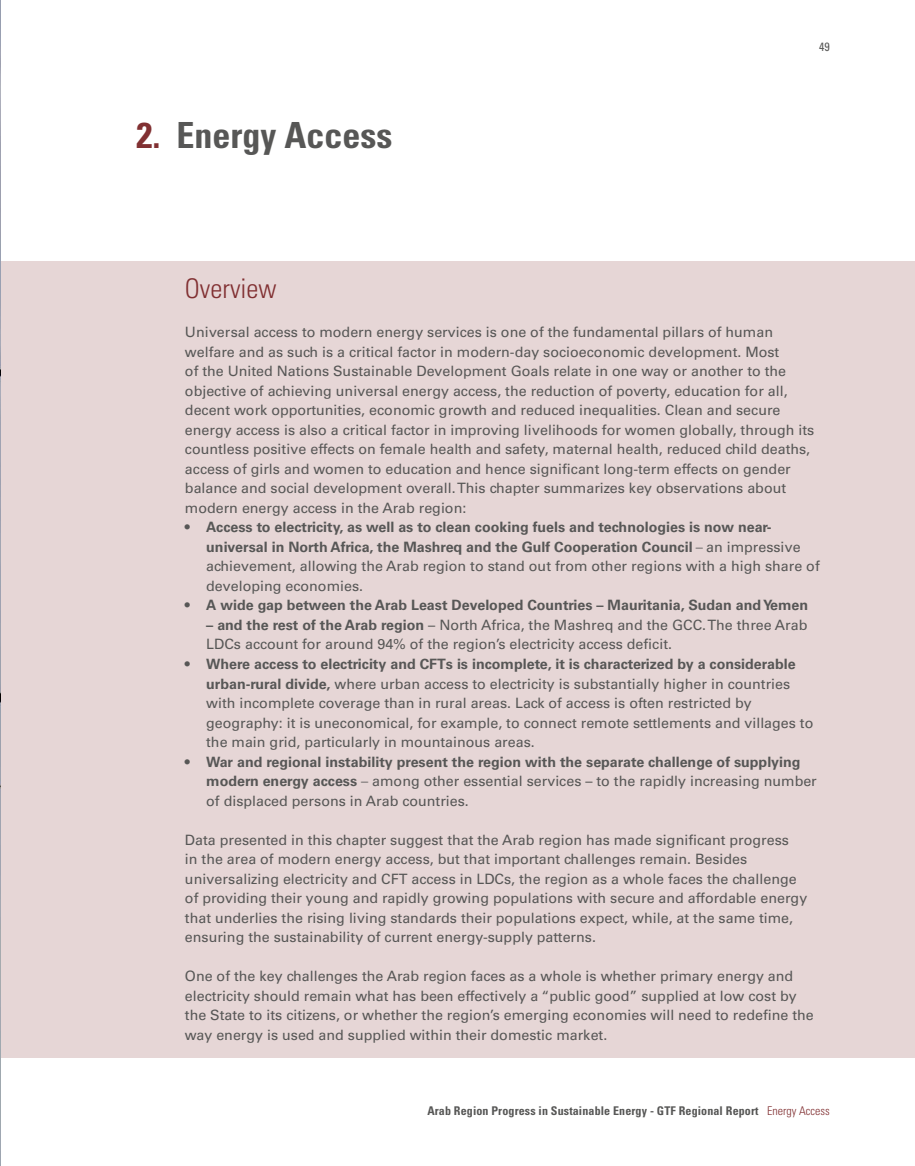
<style>
.page{position:relative;width:915px;height:1166px;background:#fff}
.page>*{position:absolute;margin:0;border:0;box-sizing:border-box;transform-origin:0 0}
.t1{font:700 condensed 36px "Univers LT Std";color:#575756}
.t2{font:300 condensed 27px "Univers LT Std";color:#813032}
.t3{font:14.25px/19.5px "Univers LT Std";color:#575756}
.t4{font:700 14.25px/19.5px "Univers LT Std";color:#575756}
.t5{font:700 condensed 12px "Univers LT Std";letter-spacing:.01em;color:#575756}
.t6{font:condensed 12px "Univers LT Std";color:#575756}
.s1{color:#813032}
.s2{font-weight:400;font-stretch:condensed}
.s3{font-weight:400}
.s4{font-weight:700}
.s5{font-weight:300;color:#813032}
</style>
<div class="page">
<div style="left:0;top:261px;width:914px;height:796px;background:#e6d6d6"></div>
<img style="left:0;top:0;width:1px;height:1165px">
<h1 class="t1" style="left:136px;top:113px;width:257px"><span class="s1">2.</span> Energy Access</h1>
<p class="t6" style="left:818px;top:39px;width:12px">49</p>
<h2 class="t2" style="left:185px;top:272px;width:93px">Overview</h2>
<p class="t3" style="left:185px;top:322px;width:630px">Universal access to modern energy services is one of the fundamental pillars of human welfare and as such is a critical factor in modern-day socioeconomic development. Most<br>of the United Nations Sustainable Development Goals relate in one way or another to the objective of achieving universal energy access, the reduction of poverty, education for all, decent work opportunities, economic growth and reduced inequalities. Clean and secure energy access is also a critical factor in improving livelihoods for women globally, through its countless positive effects on female health and safety, maternal health, reduced child deaths, access of girls and women to education and hence significant long-term effects on gender balance and social development overall. This chapter summarizes key observations about modern energy access in the Arab region:</p>
<p class="t4" style="left:206px;top:517px;width:614px;text-indent:-21px">• Access to electricity, as well as to clean cooking fuels and technologies is now near&shy;universal in North Africa, the Mashreq and the Gulf Cooperation Council <span class="s2">–</span> <span class="s3">an impressive achievement, allowing the Arab region to stand out from other regions with a high share of developing economies.</span></p>
<p class="t4" style="left:185px;top:595px;width:624px">• A wide gap between the Arab Least Developed Countries – Mauritania, Sudan and Yemen</p>
<p class="t3" style="left:206px;top:615px;width:602px"><span class="s4">– and the rest of the Arab region</span> – North Africa, the Mashreq and the GCC. The three Arab<br>LDCs account for around 94% of the region’s electricity access deficit.</p>
<p class="t3" style="left:206px;top:654px;width:608px;text-indent:-21px"><span class="s4">• Where access to electricity and CFTs is incomplete, it is characterized by a considerable urban-rural divide,</span> where urban access to electricity is substantially higher in countries with incomplete coverage than in rural areas. Lack of access is often restricted by geography: it is uneconomical, for example, to connect remote settlements and villages to the main grid, particularly in mountainous areas.</p>
<p class="t4" style="left:206px;top:751px;width:612px;text-indent:-21px">• War and regional instability present the region with the separate challenge of supplying modern energy access <span class="s2">–</span> <span class="s3">among other essential services – to the rapidly increasing number of displaced persons in Arab countries.</span></p>
<p class="t3" style="left:185px;top:829px;width:623px">Data presented in this chapter suggest that the Arab region has made significant progress<br>in the area of modern energy access, but that important challenges remain. Besides universalizing electricity and CFT access in LDCs, the region as a whole faces the challenge of providing their young and rapidly growing populations with secure and affordable energy that underlies the rising living standards their populations expect, while, at the same time, ensuring the sustainability of current energy-supply patterns.</p>
<p class="t3" style="left:185px;top:966px;width:630px">One of the key challenges the Arab region faces as a whole is whether primary energy and electricity should remain what has been effectively a “public good” supplied at low cost by the State to its citizens, or whether the region’s emerging economies will need to redefine the way energy is used and supplied within their domestic market.</p>
<p class="t5" style="left:427px;top:1103px;width:404px">Arab Region Progress in Sustainable Energy - GTF Regional Report <span class="s5">Energy Access</span></p>
</div>
